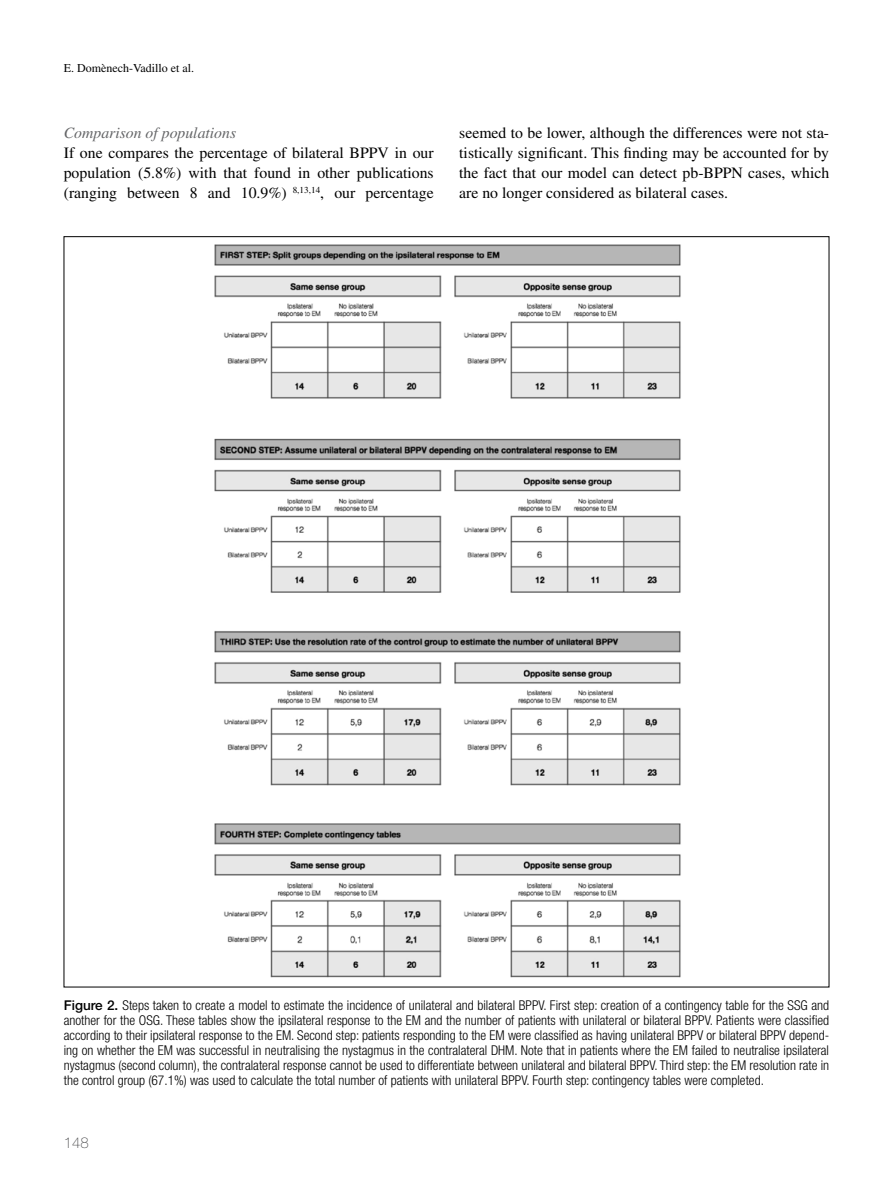
<style>
.page{position:relative;width:893px;height:1191px;background:#fff}
.page>*{position:absolute;margin:0;border:0;box-sizing:border-box;transform-origin:0 0}
.TESTO_base{font:15.75px/20px "Times LT Std";color:#000;text-align:justify}
.PARAGRAFO{font:italic 15.75px "Times LT Std";color:#646567}
.t1{font:100 15px "Helvetica Neue LT Std";color:#4b4b4d}
.FIG_didascalia{font:300 condensed 13.5px/15px "Helvetica Neue LT Std";color:#000;text-align:justify}
.t2{font:12px "Times LT Std";color:#000}
.s1{font-weight:500;font-stretch:normal}
</style>
<div class="page">
<img style="left:214px;top:244px;width:467px;height:734px">
<p class="t2" style="left:64px;top:61px;width:132px">E. Domènech-Vadillo et al.</p>
<p class="PARAGRAFO" style="left:64px;top:124px;width:174px">Comparison of populations</p>
<p class="TESTO_base" style="left:64px;top:143px;width:371px">If one compares the percentage of bilateral BPPV in our population (5.8%) with that found in other publications (ranging between 8 and 10.9%) <sup>8,13,14</sup>, our percentage</p>
<p class="TESTO_base" style="left:459px;top:123px;width:371px">seemed to be lower, although the differences were not sta&shy;tistically significant. This finding may be accounted for by the fact that our model can detect pb-BPPN cases, which are no longer considered as bilateral cases.</p>
<p class="FIG_didascalia" style="left:64px;top:997px;width:767px"><span class="s1">Figure 2.</span> Steps taken to create a model to estimate the incidence of unilateral and bilateral BPPV. First step: creation of a contingency table for the SSG and another for the OSG. These tables show the ipsilateral response to the EM and the number of patients with unilateral or bilateral BPPV. Patients were classified according to their ipsilateral response to the EM. Second step: patients responding to the EM were classified as having unilateral BPPV or bilateral BPPV depend&shy;ing on whether the EM was successful in neutralising the nystagmus in the contralateral DHM. Note that in patients where the EM failed to neutralise ipsilateral nystagmus (second column), the contralateral response cannot be used to differentiate between unilateral and bilateral BPPV. Third step: the EM resolution rate in the control group (67.1%) was used to calculate the total number of patients with unilateral BPPV. Fourth step: contingency tables were completed.</p>
<p class="t1" style="left:64px;top:1134px;width:27px">148</p>
</div>
